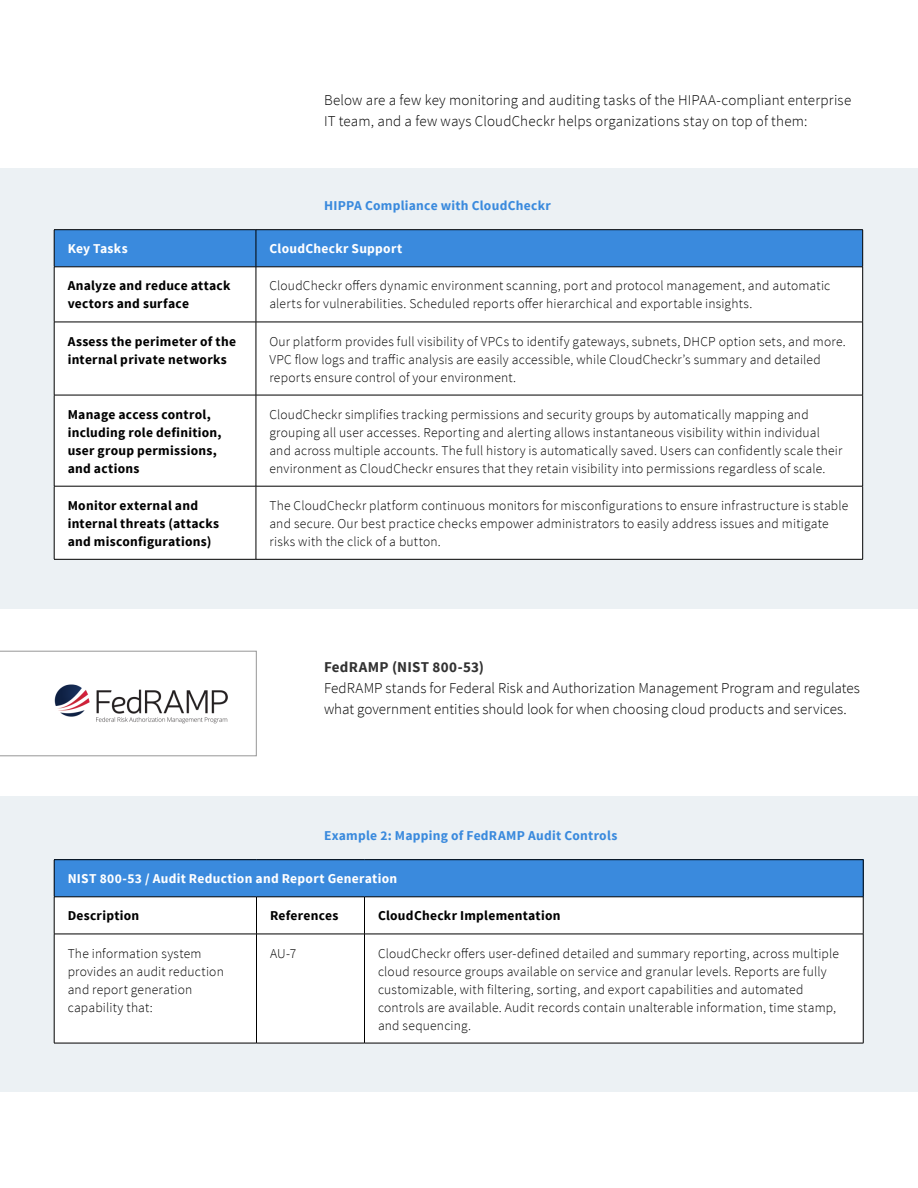
<style>
.page{position:relative;width:918px;height:1188px;background:#fff}
.page>*{position:absolute;margin:0;border:0;box-sizing:border-box;transform-origin:0 0}
.body_subhead{font:300 15px/21px "Source Sans Pro";color:#000}
.sidebar_title{font:300 15px/21px "Source Sans Pro";letter-spacing:.01em;color:#000}
.Body_Copy{font:300 13.5px/18px "Source Sans Pro";letter-spacing:.015em;color:#000}
.Body_Copy-2{font:700 13.5px/18px "Source Sans Pro";letter-spacing:.02em;color:#000}
.Body_Copy-3{font:700 13.5px "Source Sans Pro";letter-spacing:.02em;color:#fff}
.sidebar_title-2{font:700 13.5px "Source Sans Pro";letter-spacing:.02em;color:#3a8add}
.s1{font-weight:700;color:#323232}
</style>
<div class="page">
<div style="left:0;top:796px;width:918px;height:296px;background:#ecf1f4"></div>
<div style="left:0;top:168px;width:918px;height:441px;background:#ecf1f4"></div>
<div style="left:55px;top:230px;width:807px;height:37px;background:#3a8add"></div>
<div style="left:55px;top:268px;width:807px;height:291px;background:#fff"></div>
<hr style="left:54px;top:229px;width:202px;height:1px;background:#000">
<hr style="left:54px;top:230px;width:1px;height:37px;background:#000">
<hr style="left:256px;top:229px;width:607px;height:1px;background:#000">
<hr style="left:256px;top:230px;width:1px;height:37px;background:#000">
<hr style="left:862px;top:230px;width:1px;height:37px;background:#000">
<hr style="left:54px;top:267px;width:202px;height:1px;background:#000">
<hr style="left:54px;top:267px;width:1px;height:55px;background:#000">
<hr style="left:256px;top:267px;width:607px;height:1px;background:#000">
<hr style="left:256px;top:267px;width:1px;height:55px;background:#000">
<hr style="left:862px;top:267px;width:1px;height:55px;background:#000">
<hr style="left:54px;top:322px;width:202px;height:1px;background:#000">
<hr style="left:54px;top:322px;width:1px;height:73px;background:#000">
<hr style="left:256px;top:322px;width:607px;height:1px;background:#000">
<hr style="left:256px;top:322px;width:1px;height:73px;background:#000">
<hr style="left:862px;top:322px;width:1px;height:73px;background:#000">
<hr style="left:54px;top:395px;width:202px;height:1px;background:#000">
<hr style="left:54px;top:395px;width:1px;height:91px;background:#000">
<hr style="left:256px;top:395px;width:607px;height:1px;background:#000">
<hr style="left:256px;top:395px;width:1px;height:91px;background:#000">
<hr style="left:862px;top:395px;width:1px;height:91px;background:#000">
<hr style="left:54px;top:486px;width:202px;height:1px;background:#000">
<hr style="left:54px;top:486px;width:1px;height:73px;background:#000">
<hr style="left:256px;top:486px;width:607px;height:1px;background:#000">
<hr style="left:256px;top:486px;width:1px;height:73px;background:#000">
<hr style="left:862px;top:486px;width:1px;height:73px;background:#000">
<hr style="left:54px;top:559px;width:202px;height:1px;background:#000">
<hr style="left:256px;top:559px;width:607px;height:1px;background:#000">
<div style="left:54px;top:860px;width:809px;height:37px;background:#3a8add"></div>
<div style="left:55px;top:898px;width:808px;height:145px;background:#fff"></div>
<hr style="left:54px;top:859px;width:202px;height:1px;background:#000">
<hr style="left:54px;top:860px;width:1px;height:37px;background:#000">
<hr style="left:256px;top:859px;width:108px;height:1px;background:#000">
<hr style="left:364px;top:859px;width:499px;height:1px;background:#000">
<hr style="left:863px;top:860px;width:1px;height:37px;background:#000">
<hr style="left:54px;top:897px;width:202px;height:1px;background:#000">
<hr style="left:54px;top:897px;width:1px;height:37px;background:#000">
<hr style="left:256px;top:897px;width:108px;height:1px;background:#000">
<hr style="left:256px;top:897px;width:1px;height:37px;background:#000">
<hr style="left:364px;top:897px;width:499px;height:1px;background:#000">
<hr style="left:364px;top:897px;width:1px;height:37px;background:#000">
<hr style="left:863px;top:897px;width:1px;height:37px;background:#000">
<hr style="left:54px;top:934px;width:202px;height:1px;background:#000">
<hr style="left:54px;top:934px;width:1px;height:109px;background:#000">
<hr style="left:256px;top:934px;width:108px;height:1px;background:#000">
<hr style="left:256px;top:934px;width:1px;height:109px;background:#000">
<hr style="left:364px;top:934px;width:499px;height:1px;background:#000">
<hr style="left:364px;top:934px;width:1px;height:109px;background:#000">
<hr style="left:863px;top:934px;width:1px;height:109px;background:#000">
<hr style="left:54px;top:1043px;width:202px;height:1px;background:#000">
<hr style="left:256px;top:1043px;width:108px;height:1px;background:#000">
<hr style="left:364px;top:1043px;width:499px;height:1px;background:#000">
<svg style="left:0;top:651px;width:256px;height:105px"></svg>
<p class="sidebar_title" style="left:324px;top:90px;width:529px">Below are a few key monitoring and auditing tasks of the HIPAA-compliant enterprise<br>IT team, and a few ways CloudCheckr helps organizations stay on top of them:</p>
<p class="sidebar_title-2" style="left:324px;top:197px;width:228px">HIPPA Compliance with CloudCheckr</p>
<p class="Body_Copy-3" style="left:68px;top:240px;width:61px">Key Tasks</p>
<p class="Body_Copy-3" style="left:269px;top:240px;width:134px">CloudCheckr Support</p>
<p class="Body_Copy-2" style="left:68px;top:277px;width:164px">Analyze and reduce attack vectors and surface</p>
<p class="Body_Copy" style="left:269px;top:277px;width:562px">CloudCheckr offers dynamic environment scanning, port and protocol management, and automatic alerts for vulnerabilities. Scheduled reports offer hierarchical and exportable insights.</p>
<p class="Body_Copy-2" style="left:68px;top:333px;width:170px">Assess the perimeter of the internal private networks</p>
<p class="Body_Copy" style="left:269px;top:332px;width:578px">Our platform provides full visibility of VPCs to identify gateways, subnets, DHCP option sets, and more.<br>VPC flow logs and traffic analysis are easily accessible, while CloudCheckr’s summary and detailed reports ensure control of your environment.</p>
<p class="Body_Copy-2" style="left:68px;top:406px;width:155px">Manage access control, including role definition, user group permissions, and actions</p>
<p class="Body_Copy" style="left:269px;top:405px;width:574px">CloudCheckr simplifies tracking permissions and security groups by automatically mapping and grouping all user accesses. Reporting and alerting allows instantaneous visibility within individual and across multiple accounts. The full history is automatically saved. Users can confidently scale their environment as CloudCheckr ensures that they retain visibility into permissions regardless of scale.</p>
<p class="Body_Copy-2" style="left:68px;top:497px;width:153px">Monitor external and internal threats (attacks and misconfigurations)</p>
<p class="Body_Copy" style="left:269px;top:496px;width:580px">The CloudCheckr platform continuous monitors for misconfigurations to ensure infrastructure is stable and secure. Our best practice checks empower administrators to easily address issues and mitigate risks with the click of a button.</p>
<p class="body_subhead" style="left:324px;top:657px;width:538px"><span class="s1">FedRAMP (NIST 800-53)<br></span>FedRAMP stands for Federal Risk and Authorization Management Program and regulates what government entities should look for when choosing cloud products and services.</p>
<p class="sidebar_title-2" style="left:324px;top:827px;width:295px">Example 2: Mapping of FedRAMP Audit Controls</p>
<p class="Body_Copy-3" style="left:68px;top:870px;width:331px">NIST 800-53 / Audit Reduction and Report Generation</p>
<p class="Body_Copy-2" style="left:68px;top:907px;width:73px">Description</p>
<p class="Body_Copy-2" style="left:270px;top:907px;width:70px">References</p>
<p class="Body_Copy-2" style="left:378px;top:907px;width:184px">CloudCheckr Implementation</p>
<p class="Body_Copy" style="left:68px;top:944px;width:158px">The information system provides an audit reduction and report generation capability that:</p>
<p class="Body_Copy" style="left:270px;top:944px;width:28px">AU-7</p>
<p class="Body_Copy" style="left:378px;top:944px;width:462px">CloudCheckr offers user-defined detailed and summary reporting, across multiple cloud resource groups available on service and granular levels. Reports are fully customizable, with filtering, sorting, and export capabilities and automated controls are available. Audit records contain unalterable information, time stamp, and sequencing.</p>
</div>
